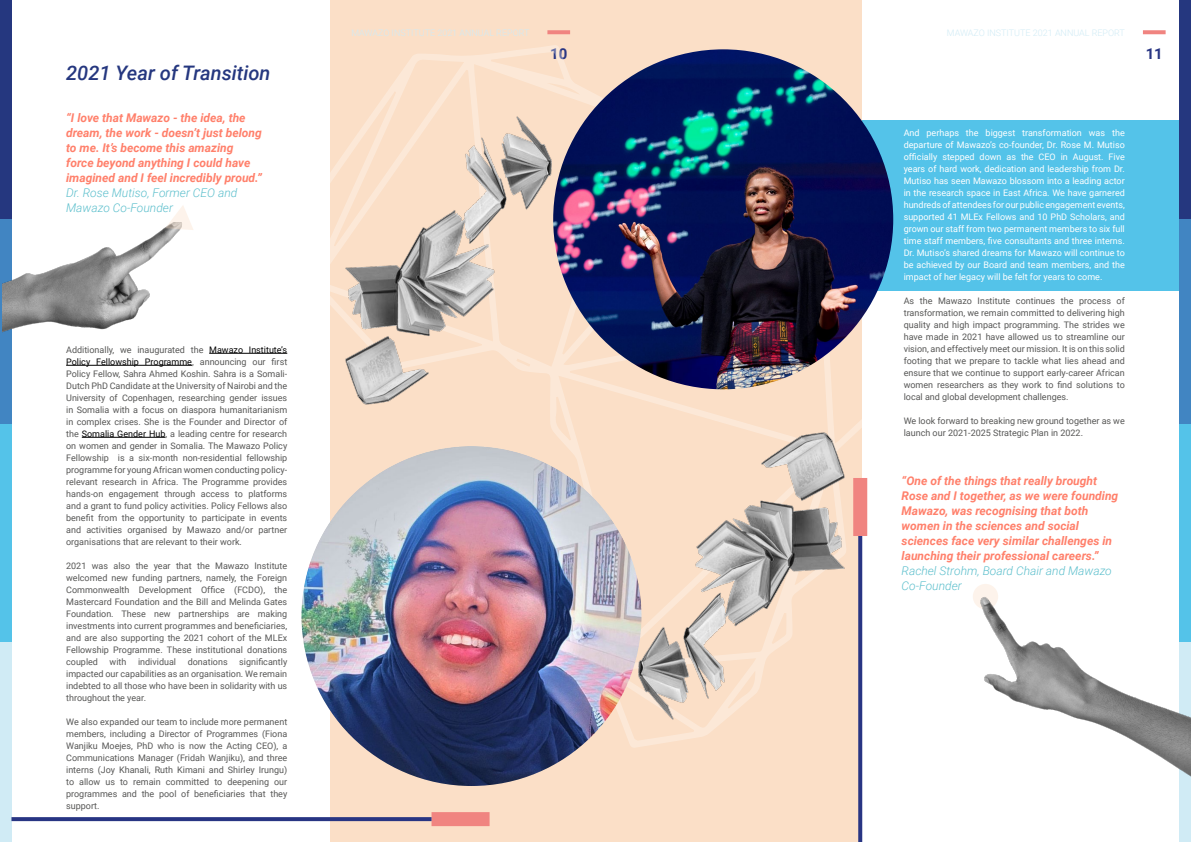
<style>
.page{position:relative;width:1191px;height:842px;background:#fff}
.page>*{position:absolute;margin:0;border:0;box-sizing:border-box;transform-origin:0 0}
.t1{font:italic 500 20px "Roboto";color:#25377f}
.t2{font:700 15px "Roboto";color:#283583}
.t3{font:italic 700 12px/15px "Roboto";color:#ff806b}
.t4{font:italic 300 12px/15px "Roboto";color:#5cbfcc}
.t5{font:9px/12px "Roboto";color:#575756;text-align:justify}
.t6{font:9px/12px "Roboto";color:#fff;text-align:justify}
.t7{font:300 9px "Roboto";color:#d0ebf5}
.s1{color:#000}
</style>
<div class="page">
<div style="left:620px;top:120px;width:571px;height:171px;background:#54c3e9"></div>
<div style="left:330px;top:0;width:531px;height:842px;background:#fbdfc7"></div>
<svg style="left:547px;top:30px;width:23px;height:4px"></svg>
<svg style="left:1143px;top:30px;width:22px;height:4px"></svg>
<svg style="left:330px;top:45px;width:564px;height:703px"></svg>
<hr style="left:209px;top:353px;width:78px;height:1px;background:#000">
<hr style="left:82px;top:437px;width:83px;height:1px;background:#000">
<img style="left:301px;top:446px;width:340px;height:340px;border-radius:170px">
<img style="left:553px;top:49px;width:340px;height:340px;border-radius:170px">
<div style="left:1179px;top:623px;width:12px;height:219px;background:#d0ebf5"></div>
<div style="left:1179px;top:423px;width:12px;height:219px;background:#54c3e9"></div>
<div style="left:1179px;top:205px;width:12px;height:218px;background:#4185c2"></div>
<div style="left:1179px;top:0;width:12px;height:218px;background:#25377f"></div>
<div style="left:0;top:623px;width:11px;height:219px;background:#d0ebf5"></div>
<div style="left:0;top:423px;width:11px;height:219px;background:#54c3e9"></div>
<div style="left:0;top:205px;width:11px;height:218px;background:#4185c2"></div>
<div style="left:0;top:0;width:11px;height:218px;background:#25377f"></div>
<div style="left:431px;top:812px;width:58px;height:14px;background:#f08480"></div>
<svg style="left:11px;top:817px;width:420px;height:4px;background:#2e3b86"></svg>
<div style="left:853px;top:478px;width:14px;height:58px;background:#f08480"></div>
<svg style="left:858px;top:536px;width:4px;height:306px"></svg>
<img style="left:973px;top:584px;width:218px;height:193px">
<img style="left:3px;top:222px;width:190px;height:144px">
<svg style="left:165px;top:206px;width:28px;height:24px"></svg>
<img style="left:337px;top:88px;width:236px;height:318px">
<img style="left:617px;top:431px;width:236px;height:317px">
<h1 class="t1" style="left:66px;top:59px;width:206px">2021 Year of Transition</h1>
<h3 class="t3" style="left:66px;top:110px;width:197px">“I love that Mawazo - the idea, the dream, the work - doesn’t just belong to me. It’s become this amazing force beyond anything I could have imagined and I feel incredibly proud.”</h3>
<h3 class="t4" style="left:66px;top:185px;width:173px">Dr. Rose Mutiso, Former CEO and<br>Mawazo Co-Founder</h3>
<p class="t5" style="left:66px;top:343px;width:223px">Additionally, we inaugurated the <span class="s1">Mawazo Institute’s Policy Fellowship Programme</span>, announcing our first Policy Fellow, Sahra Ahmed Koshin. Sahra is a Somali-Dutch PhD Candidate at the University of Nairobi and the University of Copenhagen, researching gender issues in Somalia with a focus on diaspora humanitarianism in complex crises. She is the Founder and Director of the <span class="s1">Somalia Gender Hub</span>, a leading centre for research on women and gender in Somalia. The Mawazo Policy Fellowship is a six-month non-residential fellowship programme for young African women conducting policy&shy;relevant research in Africa. The Programme provides hands-on engagement through access to platforms and a grant to fund policy activities. Policy Fellows also benefit from the opportunity to participate in events and activities organised by Mawazo and/or partner organisations that are relevant to their work.</p>
<p class="t5" style="left:66px;top:559px;width:223px">2021 was also the year that the Mawazo Institute welcomed new funding partners, namely, the Foreign Commonwealth Development Office (FCDO), the Mastercard Foundation and the Bill and Melinda Gates Foundation. These new partnerships are making investments into current programmes and beneficiaries, and are also supporting the 2021 cohort of the MLEx Fellowship Programme. These institutional donations coupled</p>
<p class="t5" style="left:66px;top:655px;width:223px;text-indent:173px">significantly impacted our capabilities as an organisation. We remain indebted to all those who have been in solidarity with us throughout the year.</p>
<p class="t5" style="left:66px;top:715px;width:223px">We also expanded our team to include more permanent members, including a Director of Programmes (Fiona Wanjiku Moejes, PhD who is now the Acting CEO), a Communications Manager (Fridah Wanjiku), and three interns (Joy Khanali, Ruth Kimani and Shirley Irungu) to allow us to remain committed to deepening our programmes and the pool of beneficiaries that they support.</p>
<p class="t5" style="left:110px;top:655px;width:18px">with</p>
<p class="t5" style="left:138px;top:655px;width:40px">individual</p>
<p class="t5" style="left:188px;top:655px;width:41px">donations</p>
<p class="t7" style="left:351px;top:26px;width:180px">MAWAZO INSTITUTE 2021 ANNUAL REPORT</p>
<p class="t7" style="left:947px;top:26px;width:180px">MAWAZO INSTITUTE 2021 ANNUAL REPORT</p>
<h2 class="t2" style="left:550px;top:43px;width:19px">10</h2>
<h2 class="t2" style="left:1145px;top:43px;width:19px">11</h2>
<p class="t6" style="left:903px;top:127px;width:223px">And perhaps the biggest transformation was the departure of Mawazo’s co-founder, Dr. Rose M. Mutiso officially stepped down as the CEO in August. Five years of hard work, dedication and leadership from Dr.<br>Mutiso has seen Mawazo blossom into a leading actor in the research space in East Africa. We have garnered hundreds of attendees for our public engagement events, supported 41 MLEx Fellows and 10 PhD Scholars, and grown our staff from two permanent members to six full time staff members, five consultants and three interns.<br>Dr. Mutiso’s shared dreams for Mawazo will continue to be achieved by our Board and team members, and the impact of her legacy will be felt for years to come.</p>
<p class="t5" style="left:903px;top:295px;width:223px">As the Mawazo Institute continues the process of transformation, we remain committed to delivering high quality and high impact programming. The strides we have made in 2021 have allowed us to streamline our vision, and effectively meet our mission. It is on this solid footing that we prepare to tackle what lies ahead and ensure that we continue to support early-career African women researchers as they work to find solutions to local and global development challenges.</p>
<p class="t5" style="left:903px;top:415px;width:223px">We look forward to breaking new ground together as we launch our 2021-2025 Strategic Plan in 2022.</p>
<h3 class="t3" style="left:901px;top:473px;width:218px">“One of the things that really brought Rose and I together, as we were founding Mawazo, was recognising that both women in the sciences and social sciences face very similar challenges in launching their professional careers.”</h3>
<h3 class="t4" style="left:901px;top:563px;width:212px">Rachel Strohm, Board Chair and Mawazo<br>Co-Founder</h3>
</div>
